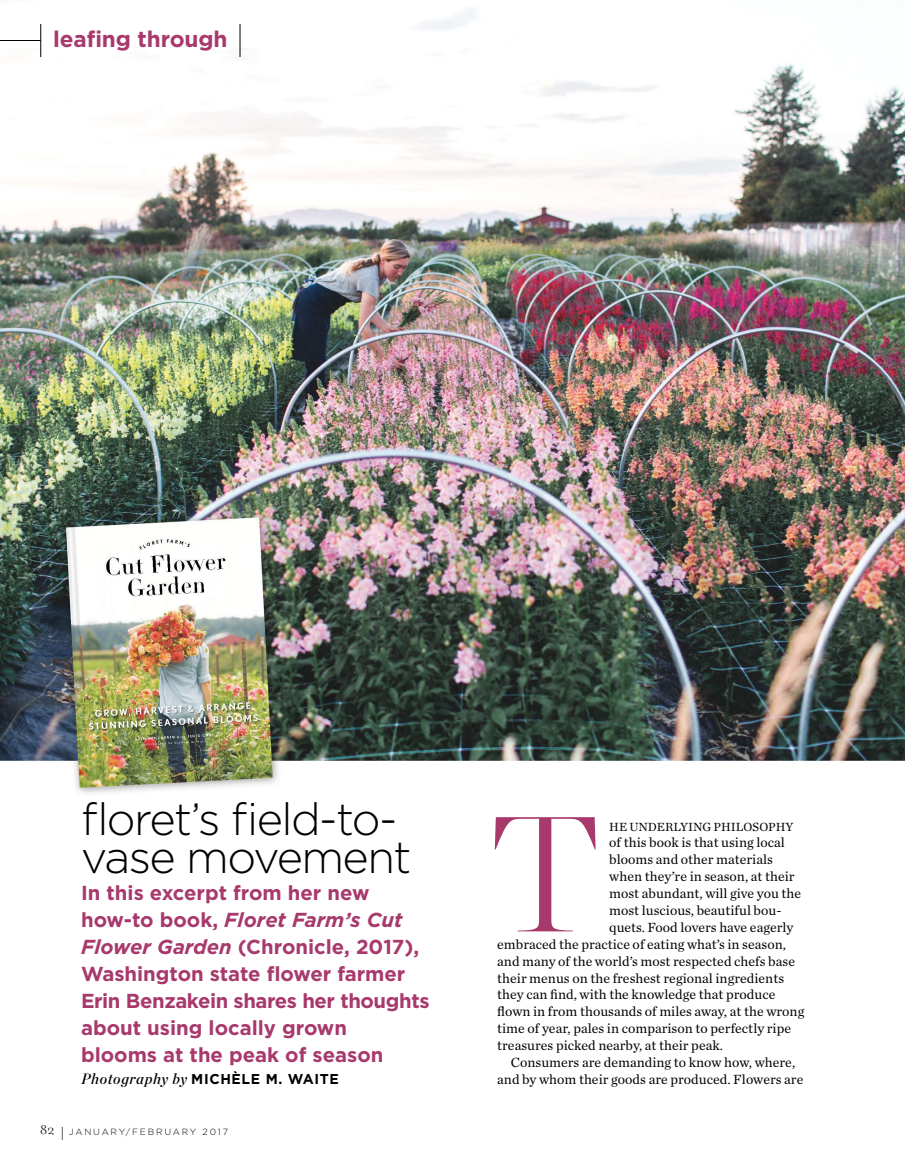
<style>
.page{position:relative;width:905px;height:1175px;background:#fff}
.page>*{position:absolute;margin:0;border:0;box-sizing:border-box;transform-origin:0 0}
.t1{font:200 163.8px "Chronicle Display";color:#a8396c}
.t2{font:300 45px/37.5px "Gotham";letter-spacing:-.035em;color:#000}
.t3{font:700 22.5px "Gotham";letter-spacing:-.005em;color:#a8396c}
.t4{font:700 20.25px/27px "Gotham";color:#a8396c}
.t5{font:700 14.25px "Gotham";letter-spacing:.045em;color:#000}
.t6{font:13.8px "Chronicle Text G1";color:#000}
.t7{font:12.3px "Chronicle Text G1";color:#000}
.t8{font:300 9px "Gotham";letter-spacing:.2em;color:#000}
.s1{font-style:italic}
.s2{font-family:"Chronicle Display Semi";font-weight:400;font-style:italic;font-size:15px}
.s3{font-size:13.8px}
</style>
<div class="page">
<img style="left:0;top:8px;width:904px;height:786px">
<hr style="left:0;top:40px;width:41px;height:1px;background:#000">
<hr style="left:40px;top:24px;width:1px;height:33px;background:#000">
<hr style="left:240px;top:24px;width:1px;height:33px;background:#000">
<p class="t3" style="left:53px;top:32px;width:176px">leafing through</p>
<p class="t2" style="left:81px;top:805px;width:332px">floret’s field-to&shy;vase movement</p>
<p class="t4" style="left:81px;top:880px;width:350px">In this excerpt from her new how-to book, <span class="s1">Floret Farm’s Cut<br>Flower Garden</span> (Chronicle, 2017),<br>Washington state flower farmer<br>Erin Benzakein shares her thoughts about using locally grown<br>blooms at the peak of season</p>
<p class="t5" style="left:81px;top:1074px;width:259px"><span class="s2">Photography by</span> MICHÈLE M. WAITE</p>
<p class="t8" style="left:41px;top:1129px;width:189px"><sup>82</sup> <span class="s3">|</span> JANUARY/FEBRUARY 2017</p>
<p class="t1" style="left:489px;top:800px;width:114px">T</p>
<p class="t7" style="left:609px;top:822px;width:186px">HE UNDERLYING PHILOSOPHY</p>
<p class="t6" style="left:609px;top:838px;width:177px">of this book is that using local</p>
<p class="t6" style="left:609px;top:854px;width:165px">blooms and other materials</p>
<p class="t6" style="left:609px;top:871px;width:187px">when they’re in season, at their</p>
<p class="t6" style="left:609px;top:888px;width:193px">most abundant, will give you the</p>
<p class="t6" style="left:609px;top:905px;width:174px">most luscious, beautiful bou-</p>
<p class="t6" style="left:609px;top:922px;width:186px">quets. Food lovers have eagerly</p>
<p class="t6" style="left:497px;top:939px;width:290px">embraced the practice of eating what’s in season,</p>
<p class="t6" style="left:497px;top:956px;width:299px">and many of the world’s most respected chefs base</p>
<p class="t6" style="left:497px;top:973px;width:288px">their menus on the freshest regional ingredients</p>
<p class="t6" style="left:497px;top:989px;width:280px">they can find, with the knowledge that produce</p>
<p class="t6" style="left:497px;top:1006px;width:308px">flown in from thousands of miles away, at the wrong</p>
<p class="t6" style="left:497px;top:1023px;width:295px">time of year, pales in comparison to perfectly ripe</p>
<p class="t6" style="left:497px;top:1040px;width:227px">treasures picked nearby, at their peak.</p>
<p class="t6" style="left:510px;top:1057px;width:286px">Consumers are demanding to know how, where,</p>
<p class="t6" style="left:497px;top:1074px;width:308px">and by whom their goods are produced. Flowers are</p>
</div>
